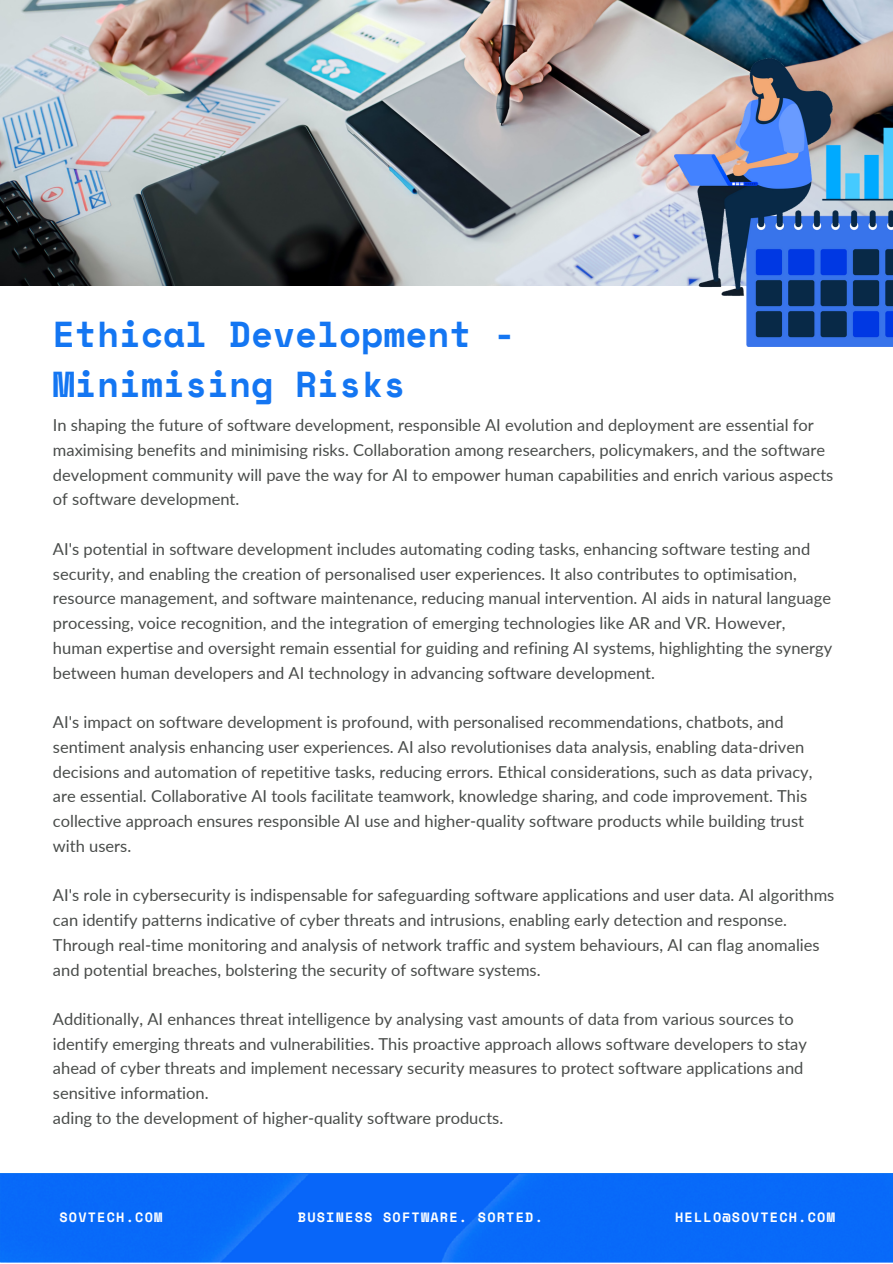
<style>
.page{position:relative;width:893px;height:1264px;background:#fff}
.page>*{position:absolute;margin:0;border:0;box-sizing:border-box;transform-origin:0 0}
.t1{font:700 36px/49.5px "Space Mono";color:#1476f2}
.t2{font:16.5px/24.8px "Lato";color:#494c4a}
.t3{font:700 13.5px "Space Mono";letter-spacing:.09em;color:#fff}
</style>
<div class="page">
<img style="left:0;top:0;width:892px;height:285px">
<div style="left:0;top:1174px;width:892px;height:88px;background:#0869f9"></div>
<img style="left:674px;top:59px;width:218px;height:287px">
<p class="t1" style="left:53px;top:309px;width:464px">Ethical Development -<br>Minimising Risks</p>
<p class="t2" style="left:53px;top:412px;width:781px">In shaping the future of software development, responsible AI evolution and deployment are essential for maximising benefits and minimising risks. Collaboration among researchers, policymakers, and the software development community will pave the way for AI to empower human capabilities and enrich various aspects of software development.</p>
<p class="t2" style="left:53px;top:536px;width:780px">AI's potential in software development includes automating coding tasks, enhancing software testing and security, and enabling the creation of personalised user experiences. It also contributes to optimisation, resource management, and software maintenance, reducing manual intervention. AI aids in natural language processing, voice recognition, and the integration of emerging technologies like AR and VR. However, human expertise and oversight remain essential for guiding and refining AI systems, highlighting the synergy between human developers and AI technology in advancing software development.</p>
<p class="t2" style="left:53px;top:709px;width:761px">AI's impact on software development is profound, with personalised recommendations, chatbots, and sentiment analysis enhancing user experiences. AI also revolutionises data analysis, enabling data-driven decisions and automation of repetitive tasks, reducing errors. Ethical considerations, such as data privacy, are essential. Collaborative AI tools facilitate teamwork, knowledge sharing, and code improvement. This collective approach ensures responsible AI use and higher-quality software products while building trust with users.</p>
<p class="t2" style="left:53px;top:882px;width:783px">AI's role in cybersecurity is indispensable for safeguarding software applications and user data. AI algorithms can identify patterns indicative of cyber threats and intrusions, enabling early detection and response.<br>Through real-time monitoring and analysis of network traffic and system behaviours, AI can flag anomalies and potential breaches, bolstering the security of software systems.</p>
<p class="t2" style="left:53px;top:1006px;width:755px">Additionally, AI enhances threat intelligence by analysing vast amounts of data from various sources to identify emerging threats and vulnerabilities. This proactive approach allows software developers to stay ahead of cyber threats and implement necessary security measures to protect software applications and sensitive information.</p>
<p class="t2" style="left:53px;top:1105px;width:452px">ading to the development of higher-quality software products.</p>
<p class="t3" style="left:59px;top:1206px;width:104px">SOVTECH.COM</p>
<p class="t3" style="left:298px;top:1206px;width:246px">BUSINESS SOFTWARE. SORTED.</p>
<p class="t3" style="left:675px;top:1206px;width:161px">HELLO@SOVTECH.COM</p>
</div>
